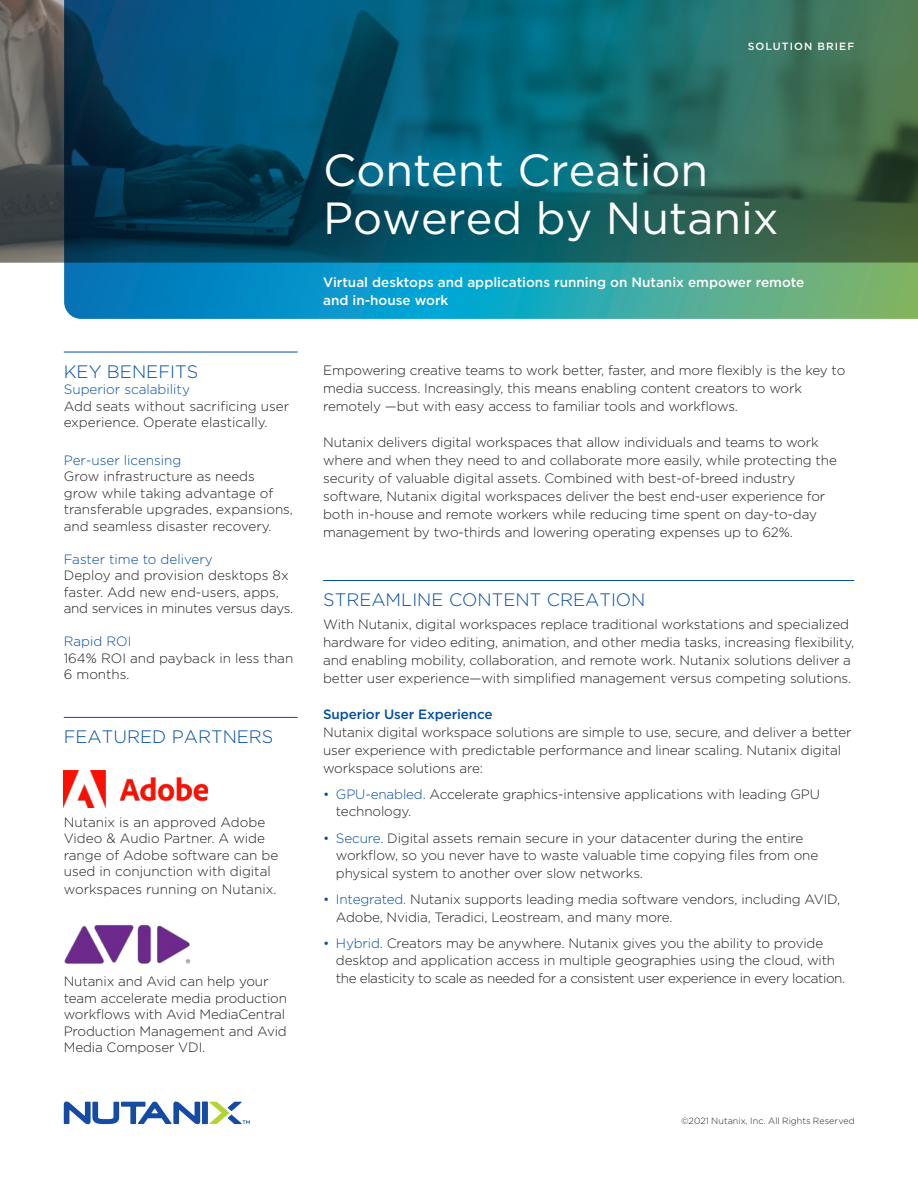
<style>
.page{position:relative;width:918px;height:1188px;background:#fff}
.page>*{position:absolute;margin:0;border:0;box-sizing:border-box;transform-origin:0 0}
.t1{font:45px/48px "Gotham";color:#fff}
.t2{font:300 18px "Gotham";color:#034ea2}
.t3{font:300 13.5px/18px "Gotham";letter-spacing:-.01em;color:#241f1f}
.t4{font:500 13.5px/18px "Gotham";color:#fff}
.t5{font:300 13.5px "Gotham";color:#034ea2}
.t6{font:500 13.5px "Gotham";letter-spacing:-.01em;color:#034ea2}
.t7{font:500 10.5px "Gotham";letter-spacing:.1em;color:#fff}
.t8{font:300 9px "Gotham";letter-spacing:.005em;color:#241f1f}
.s1{color:#034ea2}
</style>
<div class="page">
<svg style="left:0;top:0;width:64px;height:262px;background:#5c5b59"></svg>
<svg style="left:210px;top:1102px;width:40px;height:22px"></svg>
<div style="left:202px;top:1102px;width:6px;height:22px;background:#154ba3"></div>
<svg style="left:64px;top:1102px;width:136px;height:22px"></svg>
<svg style="left:64px;top:0;width:854px;height:319px;background:#186671"></svg>
<hr style="left:64px;top:352px;width:234px;height:1px;background:#034ea2">
<hr style="left:64px;top:717px;width:234px;height:1px;background:#034ea2">
<hr style="left:323px;top:580px;width:531px;height:1px;background:#034ea2">
<img style="left:64px;top:770px;width:143px;height:37px">
<img style="left:64px;top:924px;width:127px;height:40px">
<p class="t7" style="left:748px;top:39px;width:108px">SOLUTION BRIEF</p>
<h2 class="t2" style="left:64px;top:360px;width:136px">KEY BENEFITS</h2>
<p class="t5" style="left:64px;top:381px;width:128px">Superior scalability</p>
<p class="t3" style="left:64px;top:398px;width:227px;line-height:16.5px">Add seats without sacrificing user experience. Operate elastically.</p>
<p class="t5" style="left:64px;top:451px;width:119px">Per-user licensing</p>
<p class="t3" style="left:64px;top:468px;width:231px;line-height:16.5px">Grow infrastructure as needs<br>grow while taking advantage of transferable upgrades, expansions, and seamless disaster recovery.</p>
<p class="t5" style="left:64px;top:550px;width:150px">Faster time to delivery</p>
<p class="t3" style="left:64px;top:567px;width:231px;line-height:16.5px">Deploy and provision desktops 8x faster. Add new end-users, apps, and services in minutes versus days.</p>
<p class="t5" style="left:64px;top:633px;width:69px">Rapid ROI</p>
<p class="t3" style="left:64px;top:649px;width:231px;line-height:16.5px">164% ROI and payback in less than<br>6 months.</p>
<h2 class="t2" style="left:64px;top:726px;width:211px">FEATURED PARTNERS</h2>
<p class="t3" style="left:64px;top:813px;width:216px;line-height:16.8px">Nutanix is an approved Adobe<br>Video &amp; Audio Partner. A wide range of Adobe software can be used in conjunction with digital workspaces running on Nutanix.</p>
<p class="t3" style="left:64px;top:973px;width:225px;line-height:16.5px">Nutanix and Avid can help your team accelerate media production workflows with Avid MediaCentral<br>Production Management and Avid<br>Media Composer VDI.</p>
<h1 class="t1" style="left:323px;top:145px;width:457px">Content Creation<br>Powered by Nutanix</h1>
<p class="t4" style="left:323px;top:273px;width:483px">Virtual desktops and applications running on Nutanix empower remote and in-house work</p>
<p class="t3" style="left:323px;top:361px;width:524px">Empowering creative teams to work better, faster, and more flexibly is the key to media success. Increasingly, this means enabling content creators to work remotely —but with easy access to familiar tools and workflows.</p>
<p class="t3" style="left:323px;top:433px;width:515px">Nutanix delivers digital workspaces that allow individuals and teams to work where and when they need to and collaborate more easily, while protecting the security of valuable digital assets. Combined with best-of-breed industry software, Nutanix digital workspaces deliver the best end-user experience for both in-house and remote workers while reducing time spent on day-to-day management by two-thirds and lowering operating expenses up to 62%.</p>
<h2 class="t2" style="left:323px;top:589px;width:324px">STREAMLINE CONTENT CREATION</h2>
<p class="t3" style="left:323px;top:615px;width:533px">With Nutanix, digital workspaces replace traditional workstations and specialized hardware for video editing, animation, and other media tasks, increasing flexibility, and enabling mobility, collaboration, and remote work. Nutanix solutions deliver a better user experience—with simplified management versus competing solutions.</p>
<p class="t6" style="left:323px;top:705px;width:171px">Superior User Experience</p>
<p class="t3" style="left:323px;top:723px;width:530px">Nutanix digital workspace solutions are simple to use, secure, and deliver a better user experience with predictable performance and linear scaling. Nutanix digital workspace solutions are:</p>
<p class="t3" style="left:336px;top:785px;width:486px;text-indent:-13px"><span class="s1">• GPU-enabled.</span> Accelerate graphics-intensive applications with leading GPU technology.</p>
<p class="t3" style="left:336px;top:829px;width:484px;text-indent:-13px"><span class="s1">• Secure.</span> Digital assets remain secure in your datacenter during the entire workflow, so you never have to waste valuable time copying files from one physical system to another over slow networks.</p>
<p class="t3" style="left:336px;top:890px;width:506px;text-indent:-13px"><span class="s1">• Integrated.</span> Nutanix supports leading media software vendors, including AVID,<br>Adobe, Nvidia, Teradici, Leostream, and many more.</p>
<p class="t3" style="left:336px;top:934px;width:511px;text-indent:-13px"><span class="s1">• Hybrid.</span> Creators may be anywhere. Nutanix gives you the ability to provide desktop and application access in multiple geographies using the cloud, with the elasticity to scale as needed for a consistent user experience in every location.</p>
<p class="t8" style="left:681px;top:1115px;width:175px">©2021 Nutanix, Inc. All Rights Reserved</p>
</div>
